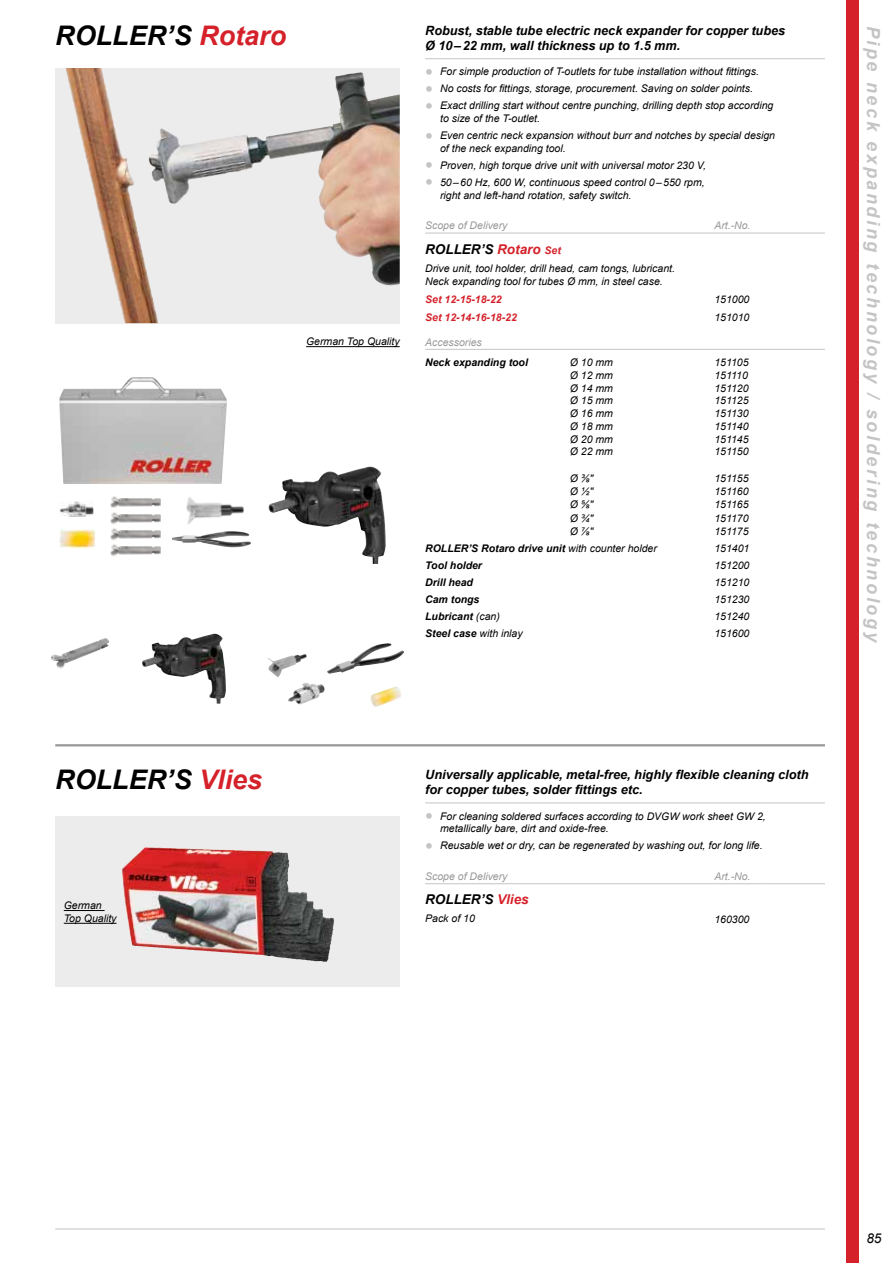
<style>
.page{position:relative;width:893px;height:1263px;background:#fff}
.page>*{position:absolute;margin:0;border:0;box-sizing:border-box;transform-origin:0 0}
.t1{font:italic 700 27px "Arial";color:#000}
.t2{font:italic 700 18px "Arial";letter-spacing:.145em;color:#c4c4c5}
.t3{font:italic 700 13.5px "Arial";color:#000}
.t4{font:italic 13.5px "Arial";color:#000}
.t5{font:italic 700 12.75px/15px "Arial";color:#000}
.t6{font:italic 10.5px/12.8px "Arial";color:#000}
.t7{font:italic 700 10.5px "Arial";color:#000}
.t8{font:italic 10.5px "Arial";color:#989898}
.t9{font:italic 700 10.5px "Arial";color:#d5212a}
.s1{color:#d5212a}
.s2{font-size:22.5px;color:#c4c4c5}
.s3{font-size:10.5px;color:#d5212a}
.s4{font-weight:400}
</style>
<div class="page">
<div style="left:846px;top:0;width:13px;height:1263px;background:#d5212a"></div>
<hr style="left:55px;top:1228px;width:770px;height:1px;background:#c4c4c5">
<svg style="left:55px;top:68px;width:345px;height:255px;background:#d7cec8"></svg>
<img style="left:65px;top:68px;width:25px;height:103px">
<svg style="left:55px;top:816px;width:345px;height:170px;background:#d7d2d2"></svg>
<img style="left:122px;top:847px;width:121px;height:107px">
<img style="left:59px;top:377px;width:168px;height:107px">
<img style="left:51px;top:638px;width:58px;height:31px">
<img style="left:370px;top:686px;width:31px;height:21px">
<img style="left:327px;top:643px;width:77px;height:31px">
<img style="left:268px;top:654px;width:39px;height:23px">
<img style="left:288px;top:683px;width:37px;height:22px">
<img style="left:110px;top:496px;width:51px;height:12px">
<img style="left:60px;top:501px;width:34px;height:16px">
<img style="left:60px;top:530px;width:35px;height:19px">
<img style="left:186px;top:497px;width:58px;height:27px">
<img style="left:172px;top:531px;width:79px;height:16px">
<img style="left:110px;top:512px;width:51px;height:12px">
<img style="left:110px;top:528px;width:51px;height:12px">
<img style="left:110px;top:544px;width:51px;height:12px">
<img style="left:142px;top:634px;width:84px;height:70px">
<img style="left:268px;top:467px;width:118px;height:97px">
<hr style="left:55px;top:744px;width:770px;height:2px;background:#989898">
<hr style="left:64px;top:910px;width:41px;height:1px;background:#000">
<hr style="left:64px;top:923px;width:53px;height:1px;background:#000">
<hr style="left:306px;top:346px;width:94px;height:1px;background:#000">
<hr style="left:425px;top:58px;width:400px;height:1px;background:#c4c4c5">
<hr style="left:714px;top:233px;width:47px;height:1px;background:#c4c4c5">
<hr style="left:761px;top:233px;width:64px;height:1px;background:#c4c4c5">
<hr style="left:425px;top:233px;width:289px;height:1px;background:#c4c4c5">
<hr style="left:714px;top:349px;width:47px;height:1px;background:#c4c4c5">
<hr style="left:761px;top:349px;width:64px;height:1px;background:#c4c4c5">
<hr style="left:425px;top:349px;width:145px;height:1px;background:#c4c4c5">
<hr style="left:570px;top:349px;width:144px;height:1px;background:#c4c4c5">
<hr style="left:425px;top:802px;width:400px;height:1px;background:#c4c4c5">
<hr style="left:714px;top:883px;width:47px;height:1px;background:#c4c4c5">
<hr style="left:761px;top:883px;width:64px;height:1px;background:#c4c4c5">
<hr style="left:425px;top:883px;width:289px;height:1px;background:#c4c4c5">
<h1 class="t1" style="left:55px;top:18px;width:232px">ROLLER’S <span class="s1">Rotaro</span></h1>
<p class="t6" style="left:306px;top:335px;width:95px">German Top Quality</p>
<p class="t5" style="left:425px;top:23px;width:361px">Robust, stable tube electric neck expander for copper tubes<br>Ø 10–22 mm, wall thickness up to 1.5 mm.</p>
<p class="t6" style="left:425px;top:65px;width:335px"><span class="s2">•</span> For simple production of T-outlets for tube installation without fittings.</p>
<p class="t6" style="left:425px;top:82px;width:329px"><span class="s2">•</span> No costs for fittings, storage, procurement. Saving on solder points.</p>
<p class="t6" style="left:440px;top:99px;width:335px;text-indent:-15px"><span class="s2">•</span> Exact drilling start without centre punching, drilling depth stop according to size of the T-outlet.</p>
<p class="t6" style="left:440px;top:129px;width:336px;text-indent:-15px"><span class="s2">•</span> Even centric neck expansion without burr and notches by special design of the neck expanding tool.</p>
<p class="t6" style="left:425px;top:159px;width:282px"><span class="s2">•</span> Proven, high torque drive unit with universal motor 230 V,</p>
<p class="t6" style="left:440px;top:176px;width:266px;text-indent:-15px"><span class="s2">•</span> 50–60 Hz, 600 W, continuous speed control 0–550 rpm, right and left-hand rotation, safety switch.</p>
<p class="t8" style="left:425px;top:219px;width:84px">Scope of Delivery</p>
<p class="t8" style="left:714px;top:219px;width:38px">Art.-No.</p>
<p class="t3" style="left:425px;top:240px;width:137px">ROLLER’S <span class="s1">Rotaro</span> <span class="s3">Set</span></p>
<p class="t6" style="left:425px;top:262px;width:251px">Drive unit, tool holder, drill head, cam tongs, lubricant.<br>Neck expanding tool for tubes Ø mm, in steel case.</p>
<p class="t9" style="left:425px;top:292px;width:78px">Set 12-15-18-22</p>
<p class="t6" style="left:714px;top:293px;width:37px">151000</p>
<p class="t9" style="left:425px;top:311px;width:93px">Set 12-14-16-18-22</p>
<p class="t6" style="left:714px;top:311px;width:37px">151010</p>
<p class="t8" style="left:425px;top:335px;width:58px">Accessories</p>
<p class="t7" style="left:425px;top:355px;width:104px">Neck expanding tool</p>
<p class="t6" style="left:570px;top:356px;width:45px">Ø 10 mm</p>
<p class="t6" style="left:714px;top:356px;width:36px">151105</p>
<p class="t6" style="left:570px;top:369px;width:45px">Ø 12 mm</p>
<p class="t6" style="left:714px;top:369px;width:35px">151110</p>
<p class="t6" style="left:570px;top:382px;width:45px">Ø 14 mm</p>
<p class="t6" style="left:714px;top:382px;width:36px">151120</p>
<p class="t6" style="left:570px;top:394px;width:45px">Ø 15 mm</p>
<p class="t6" style="left:714px;top:394px;width:36px">151125</p>
<p class="t6" style="left:570px;top:407px;width:45px">Ø 16 mm</p>
<p class="t6" style="left:714px;top:407px;width:36px">151130</p>
<p class="t6" style="left:570px;top:420px;width:45px">Ø 18 mm</p>
<p class="t6" style="left:714px;top:420px;width:36px">151140</p>
<p class="t6" style="left:570px;top:433px;width:45px">Ø 20 mm</p>
<p class="t6" style="left:714px;top:433px;width:36px">151145</p>
<p class="t6" style="left:570px;top:445px;width:45px">Ø 22 mm</p>
<p class="t6" style="left:714px;top:445px;width:36px">151150</p>
<p class="t6" style="left:570px;top:472px;width:25px">Ø ⅜"</p>
<p class="t6" style="left:714px;top:472px;width:36px">151155</p>
<p class="t6" style="left:570px;top:485px;width:25px">Ø ½"</p>
<p class="t6" style="left:714px;top:485px;width:36px">151160</p>
<p class="t6" style="left:570px;top:498px;width:25px">Ø ⅝"</p>
<p class="t6" style="left:714px;top:498px;width:36px">151165</p>
<p class="t6" style="left:570px;top:512px;width:25px">Ø ¾"</p>
<p class="t6" style="left:714px;top:512px;width:36px">151170</p>
<p class="t6" style="left:570px;top:525px;width:25px">Ø ⅞"</p>
<p class="t6" style="left:714px;top:525px;width:36px">151175</p>
<p class="t7" style="left:425px;top:541px;width:233px">ROLLER’S Rotaro drive unit <span class="s4">with counter holder</span></p>
<p class="t6" style="left:714px;top:542px;width:37px">151401</p>
<p class="t7" style="left:425px;top:558px;width:58px">Tool holder</p>
<p class="t6" style="left:714px;top:559px;width:37px">151200</p>
<p class="t7" style="left:425px;top:575px;width:49px">Drill head</p>
<p class="t6" style="left:714px;top:576px;width:37px">151210</p>
<p class="t7" style="left:425px;top:592px;width:56px">Cam tongs</p>
<p class="t6" style="left:714px;top:593px;width:37px">151230</p>
<p class="t7" style="left:425px;top:609px;width:76px">Lubricant <span class="s4">(can)</span></p>
<p class="t6" style="left:714px;top:610px;width:37px">151240</p>
<p class="t7" style="left:425px;top:626px;width:99px">Steel case <span class="s4">with inlay</span></p>
<p class="t6" style="left:714px;top:627px;width:37px">151600</p>
<h1 class="t1" style="left:55px;top:762px;width:209px">ROLLER’S <span class="s1">Vlies</span></h1>
<p class="t6" style="left:64px;top:899px;width:54px">German<br>Top Quality</p>
<p class="t5" style="left:425px;top:767px;width:385px">Universally applicable, metal-free, highly flexible cleaning cloth for copper tubes, solder fittings etc.</p>
<p class="t6" style="left:440px;top:809px;width:327px;text-indent:-15px"><span class="s2">•</span> For cleaning soldered surfaces according to DVGW work sheet GW 2, metallically bare, dirt and oxide-free.</p>
<p class="t6" style="left:425px;top:839px;width:339px"><span class="s2">•</span> Reusable wet or dry, can be regenerated by washing out, for long life.</p>
<p class="t8" style="left:425px;top:869px;width:84px">Scope of Delivery</p>
<p class="t8" style="left:714px;top:869px;width:38px">Art.-No.</p>
<p class="t3" style="left:425px;top:891px;width:105px">ROLLER’S <span class="s1">Vlies</span></p>
<p class="t6" style="left:425px;top:912px;width:51px">Pack of 10</p>
<p class="t6" style="left:714px;top:913px;width:37px">160300</p>
<h2 class="t2" style="left:885px;top:26px;width:619px;rotate:90deg">Pipe neck expanding technology / soldering technology</h2>
<p class="t4" style="left:866px;top:1229px;width:17px">85</p>
</div>
